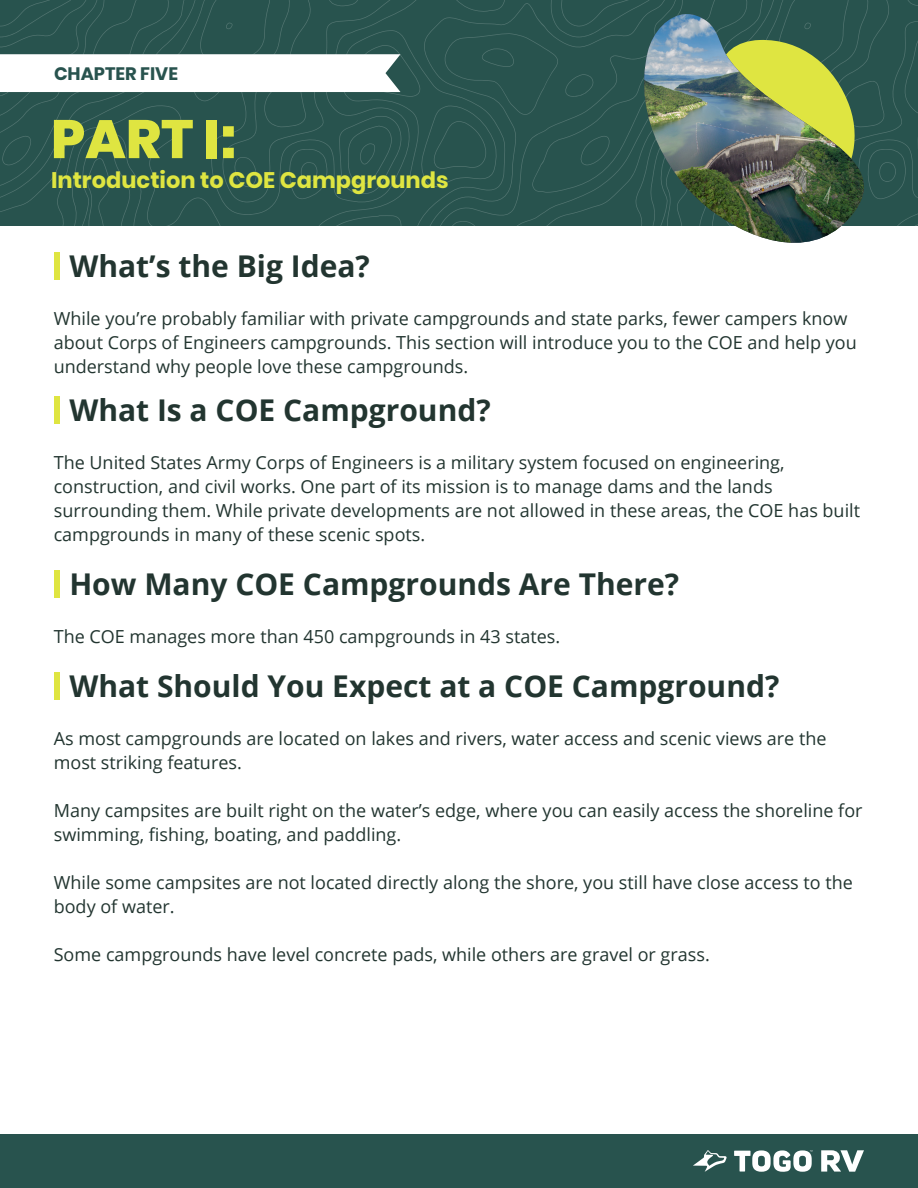
<style>
.page{position:relative;width:918px;height:1188px;background:#fff}
.page>*{position:absolute;margin:0;border:0;box-sizing:border-box;transform-origin:0 0}
.t1{font:800 54px "Poppins";color:#dfe541}
.t2{font:700 30px "Open Sans";color:#223530}
.t3{font:700 22.5px "Poppins";color:#dfe541}
.t4{font:18px/24px "Open Sans";color:#223530}
.t5{font:700 18px "Poppins";color:#28534e}
</style>
<div class="page">
<div style="left:0;top:1134px;width:918px;height:54px;background:#28534e"></div>
<svg style="left:693px;top:1150px;width:34px;height:22px"></svg>
<svg style="left:734px;top:1150px;width:79px;height:22px"></svg>
<svg style="left:821px;top:1150px;width:43px;height:22px"></svg>
<div style="left:54px;top:397px;width:6px;height:27px;background:#dfe541"></div>
<div style="left:54px;top:253px;width:6px;height:27px;background:#dfe541"></div>
<div style="left:54px;top:570px;width:6px;height:28px;background:#dfe541"></div>
<div style="left:54px;top:673px;width:6px;height:27px;background:#dfe541"></div>
<svg style="left:0;top:0;width:918px;height:226px;background:#3f6561"></svg>
<div style="left:631px;top:1px;width:269px;height:225px;background:#28534e"></div>
<img style="left:631px;top:14px;width:249px;height:229px">
<p class="t5" style="left:54px;top:63px;width:126px">CHAPTER FIVE</p>
<h1 class="t1" style="left:51px;top:108px;width:187px">PART I:</h1>
<p class="t3" style="left:51px;top:167px;width:399px">Introduction to COE Campgrounds</p>
<h2 class="t2" style="left:69px;top:245px;width:302px">What’s the Big Idea?</h2>
<p class="t4" style="left:54px;top:306px;width:805px">While you’re probably familiar with private campgrounds and state parks, fewer campers know about Corps of Engineers campgrounds. This section will introduce you to the COE and help you understand why people love these campgrounds.</p>
<h2 class="t2" style="left:69px;top:389px;width:423px">What Is a COE Campground?</h2>
<p class="t4" style="left:54px;top:450px;width:808px">The United States Army Corps of Engineers is a military system focused on engineering, construction, and civil works. One part of its mission is to manage dams and the lands surrounding them. While private developments are not allowed in these areas, the COE has built campgrounds in many of these scenic spots.</p>
<h2 class="t2" style="left:69px;top:563px;width:611px">How Many COE Campgrounds Are There?</h2>
<p class="t4" style="left:54px;top:624px;width:508px">The COE manages more than 450 campgrounds in 43 states.</p>
<h2 class="t2" style="left:69px;top:665px;width:712px">What Should You Expect at a COE Campground?</h2>
<p class="t4" style="left:54px;top:726px;width:774px">As most campgrounds are located on lakes and rivers, water access and scenic views are the most striking features.</p>
<p class="t4" style="left:54px;top:798px;width:810px">Many campsites are built right on the water’s edge, where you can easily access the shoreline for swimming, fishing, boating, and paddling.</p>
<p class="t4" style="left:54px;top:870px;width:801px">While some campsites are not located directly along the shore, you still have close access to the body of water.</p>
<p class="t4" style="left:54px;top:942px;width:658px">Some campgrounds have level concrete pads, while others are gravel or grass.</p>
</div>
